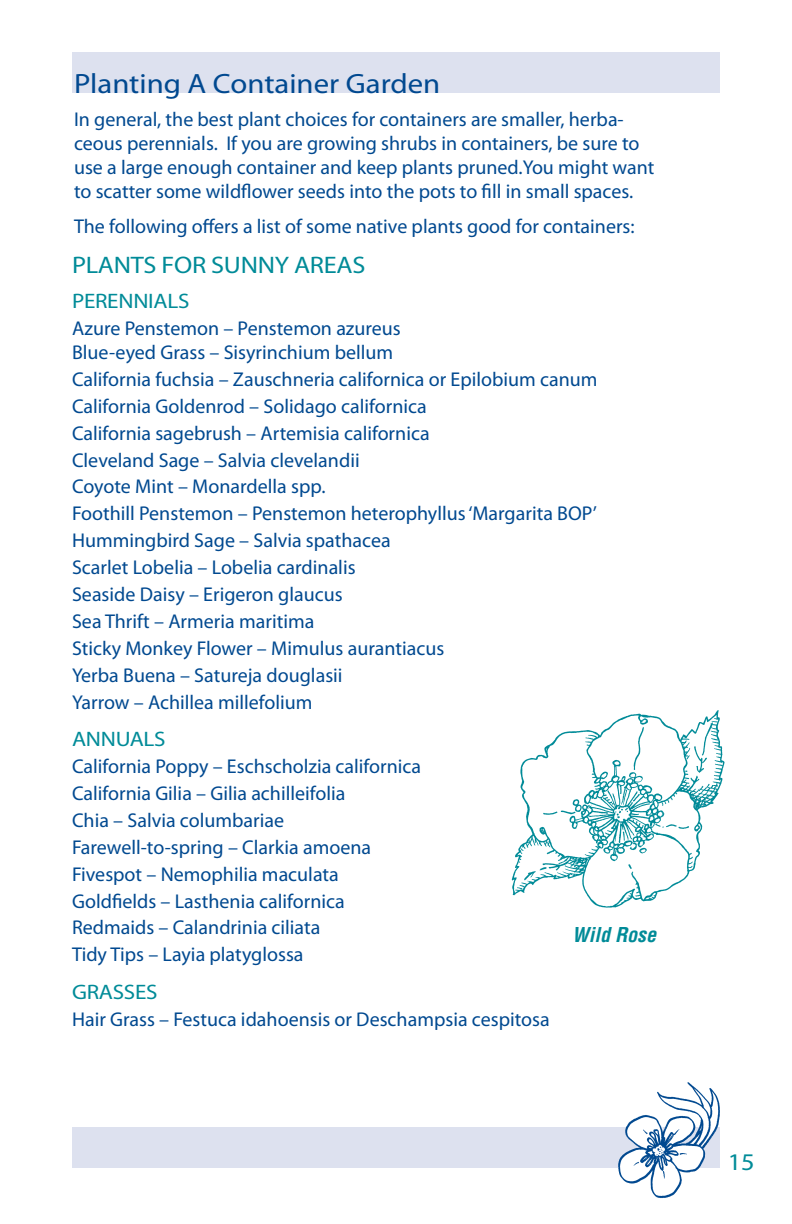
<style>
.page{position:relative;width:792px;height:1224px;background:#fff}
.page>*{position:absolute;margin:0;border:0;box-sizing:border-box;transform-origin:0 0}
.Subhead_1{font:28px "Myriad Pro";color:#014990;scale:1.1 1}
.Subhead_2{font:24px "Myriad Pro";letter-spacing:-.01em;color:#008b98;scale:1.1 1}
.Subhead_2-2{font:21px "Myriad Pro";letter-spacing:-.01em;color:#008b98;scale:1.1 1}
.Lists{font:20px/24px "Myriad Pro";color:#014990}
.Body_text{font:20px/24px "Myriad Pro";color:#014990}
.t1{font:italic 700 condensed 20px "Helvetica";color:#008b98}
</style>
<div class="page">
<div style="left:72px;top:1128px;width:648px;height:40px;background:#dde1ef"></div>
<div style="left:72px;top:52px;width:648px;height:40px;background:#dde1ef"></div>
<img style="left:511px;top:710px;width:214px;height:198px">
<img style="left:619px;top:1083px;width:101px;height:115px">
<p class="Subhead_1" style="left:74px;top:67px;width:335px">Planting A Container Garden</p>
<p class="Body_text" style="left:74px;top:107px;width:582px">In general, the best plant choices for containers are smaller, herba&shy;ceous perennials. If you are growing shrubs in containers, be sure to use a large enough container and keep plants pruned.You might want to scatter some wildflower seeds into the pots to fill in small spaces.</p>
<p class="Body_text" style="left:74px;top:214px;width:562px">The following offers a list of some native plants good for containers:</p>
<p class="Subhead_2" style="left:72px;top:251px;width:268px">PLANTS FOR SUNNY AREAS</p>
<p class="Subhead_2-2" style="left:72px;top:288px;width:108px">PERENNIALS</p>
<p class="Lists" style="left:72px;top:316px;width:330px">Azure Penstemon – Penstemon azureus<br>Blue-eyed Grass – Sisyrinchium bellum</p>
<p class="Lists" style="left:72px;top:367px;width:527px">California fuchsia – Zauschneria californica or Epilobium canum</p>
<p class="Lists" style="left:72px;top:394px;width:356px">California Goldenrod – Solidago californica</p>
<p class="Lists" style="left:72px;top:421px;width:359px">California sagebrush – Artemisia californica</p>
<p class="Lists" style="left:72px;top:448px;width:289px">Cleveland Sage – Salvia clevelandii</p>
<p class="Lists" style="left:72px;top:474px;width:255px">Coyote Mint – Monardella spp.</p>
<p class="Lists" style="left:72px;top:501px;width:527px">Foothill Penstemon – Penstemon heterophyllus ‘Margarita BOP’</p>
<p class="Lists" style="left:72px;top:528px;width:320px">Hummingbird Sage – Salvia spathacea</p>
<p class="Lists" style="left:72px;top:555px;width:285px">Scarlet Lobelia – Lobelia cardinalis</p>
<p class="Lists" style="left:72px;top:582px;width:272px">Seaside Daisy – Erigeron glaucus</p>
<p class="Lists" style="left:72px;top:609px;width:244px">Sea Thrift – Armeria maritima</p>
<p class="Lists" style="left:72px;top:636px;width:374px">Sticky Monkey Flower – Mimulus aurantiacus</p>
<p class="Lists" style="left:72px;top:663px;width:272px">Yerba Buena – Satureja douglasii</p>
<p class="Lists" style="left:72px;top:690px;width:242px">Yarrow – Achillea millefolium</p>
<p class="Subhead_2-2" style="left:72px;top:726px;width:87px">ANNUALS</p>
<p class="Lists" style="left:72px;top:754px;width:351px">California Poppy – Eschscholzia californica</p>
<p class="Lists" style="left:72px;top:781px;width:275px">California Gilia – Gilia achilleifolia</p>
<p class="Lists" style="left:72px;top:808px;width:214px">Chia – Salvia columbariae</p>
<p class="Lists" style="left:72px;top:835px;width:301px">Farewell-to-spring – Clarkia amoena</p>
<p class="Lists" style="left:72px;top:862px;width:268px">Fivespot – Nemophilia maculata</p>
<p class="Lists" style="left:72px;top:889px;width:274px">Goldfields – Lasthenia californica</p>
<p class="Lists" style="left:72px;top:915px;width:250px">Redmaids – Calandrinia ciliata</p>
<p class="Lists" style="left:72px;top:942px;width:233px">Tidy Tips – Layia platyglossa</p>
<p class="Subhead_2-2" style="left:72px;top:979px;width:79px">GRASSES</p>
<p class="Lists" style="left:72px;top:1007px;width:479px">Hair Grass – Festuca idahoensis or Deschampsia cespitosa</p>
<p class="t1" style="left:572px;top:922px;width:85px">Wild Rose</p>
<p class="Subhead_2" style="left:728px;top:1147px;width:26px">15</p>
</div>
